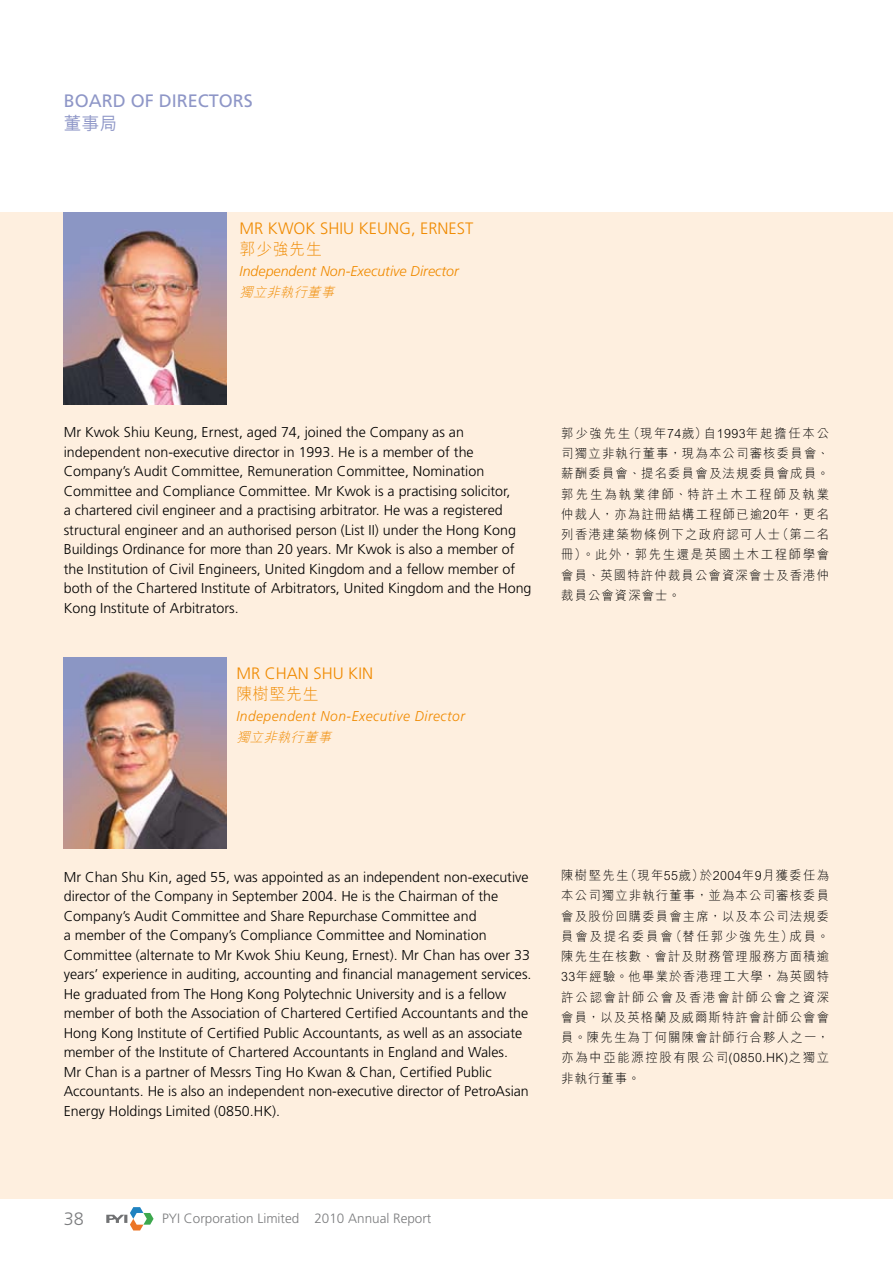
<style>
.page{position:relative;width:893px;height:1263px;background:#fff}
.page>*{position:absolute;margin:0;border:0;box-sizing:border-box;transform-origin:0 0}
.t1{font:18px "Frutiger LT Std";color:#8e96c7}
.t2{font:500 18px "M Hei HK";color:#8e96c7}
.t3{font:300 18px "Frutiger LT Std";color:#7b7c7e}
.t4{font:300 16.5px "Frutiger LT Std";color:#f08a00}
.t5{font:300 16.5px "M Hei HK";letter-spacing:.035em;color:#f08a00}
.t6{font:300 14.25px/19.5px "Frutiger LT Std";color:#000}
.t7{font:italic 300 14.25px "Frutiger LT Std";color:#f08a00}
.t8{font:italic 300 14.25px "Frutiger LT Std";letter-spacing:.02em;color:#f08a00}
.t9{font:300 13.5px "Frutiger LT Std";color:#7b7c7e}
.t10{font:italic 300 13.5px "M Hei HK";color:#f08a00}
.t11{font:300 12.75px/20.2px "M Hei HK";letter-spacing:.095em;color:#000;text-align:justify}
</style>
<div class="page">
<div style="left:0;top:213px;width:893px;height:986px;background:#feefdf"></div>
<svg style="left:106px;top:1207px;width:48px;height:23px"></svg>
<img style="left:64px;top:213px;width:162px;height:191px">
<img style="left:64px;top:657px;width:162px;height:192px">
<p class="t1" style="left:64px;top:90px;width:191px">BOARD OF DIRECTORS</p>
<p class="t2" style="left:64px;top:110px;width:55px">董事局</p>
<p class="t4" style="left:240px;top:218px;width:235px">MR KWOK SHIU KEUNG, ERNEST</p>
<p class="t5" style="left:240px;top:237px;width:84px">郭少強先生</p>
<p class="t7" style="left:240px;top:262px;width:221px">Independent Non-Executive Director</p>
<p class="t10" style="left:240px;top:282px;width:101px">獨立非執行董事</p>
<p class="t6" style="left:64px;top:423px;width:469px">Mr Kwok Shiu Keung, Ernest, aged 74, joined the Company as an independent non-executive director in 1993. He is a member of the Company’s Audit Committee, Remuneration Committee, Nomination Committee and Compliance Committee. Mr Kwok is a practising solicitor,<br>a chartered civil engineer and a practising arbitrator. He was a registered structural engineer and an authorised person (List II) under the Hong Kong Buildings Ordinance for more than 20 years. Mr Kwok is also a member of the Institution of Civil Engineers, United Kingdom and a fellow member of both of the Chartered Institute of Arbitrators, United Kingdom and the Hong Kong Institute of Arbitrators.</p>
<p class="t11" style="left:561px;top:423px;width:269px">郭少強先生（現年74歲）自1993年起擔任本公司獨立非執行董事，現為本公司審核委員會、薪酬委員會、提名委員會及法規委員會成員。郭先生為執業律師、特許土木工程師及執業仲裁人，亦為註冊結構工程師已逾20年，更名列香港建築物條例下之政府認可人士（第二名冊）。此外，郭先生還是英國土木工程師學會會員、英國特許仲裁員公會資深會士及香港仲裁員公會資深會士。</p>
<p class="t4" style="left:236px;top:664px;width:138px">MR CHAN SHU KIN</p>
<p class="t5" style="left:236px;top:683px;width:84px">陳樹堅先生</p>
<p class="t8" style="left:236px;top:708px;width:230px">Independent Non-Executive Director</p>
<p class="t10" style="left:236px;top:728px;width:101px">獨立非執行董事</p>
<p class="t6" style="left:64px;top:867px;width:469px">Mr Chan Shu Kin, aged 55, was appointed as an independent non-executive director of the Company in September 2004. He is the Chairman of the Company’s Audit Committee and Share Repurchase Committee and<br>a member of the Company’s Compliance Committee and Nomination Committee (alternate to Mr Kwok Shiu Keung, Ernest). Mr Chan has over 33 years’ experience in auditing, accounting and financial management services.<br>He graduated from The Hong Kong Polytechnic University and is a fellow member of both the Association of Chartered Certified Accountants and the Hong Kong Institute of Certified Public Accountants, as well as an associate member of the Institute of Chartered Accountants in England and Wales.<br>Mr Chan is a partner of Messrs Ting Ho Kwan &amp; Chan, Certified Public Accountants. He is also an independent non-executive director of PetroAsian Energy Holdings Limited (0850.HK).</p>
<p class="t11" style="left:561px;top:865px;width:269px">陳樹堅先生（現年55歲）於2004年9月獲委任為本公司獨立非執行董事，並為本公司審核委員會及股份回購委員會主席，以及本公司法規委員會及提名委員會（替任郭少強先生）成員。陳先生在核數、會計及財務管理服務方面積逾33年經驗。他畢業於香港理工大學，為英國特許公認會計師公會及香港會計師公會之資深會員，以及英格蘭及威爾斯特許會計師公會會員。陳先生為丁何關陳會計師行合夥人之一，亦為中亞能源控股有限公司(0850.HK)之獨立非執行董事。</p>
<p class="t3" style="left:64px;top:1208px;width:22px">38</p>
<p class="t9" style="left:162px;top:1210px;width:271px">PYI Corporation Limited 2010 Annual Report</p>
</div>
